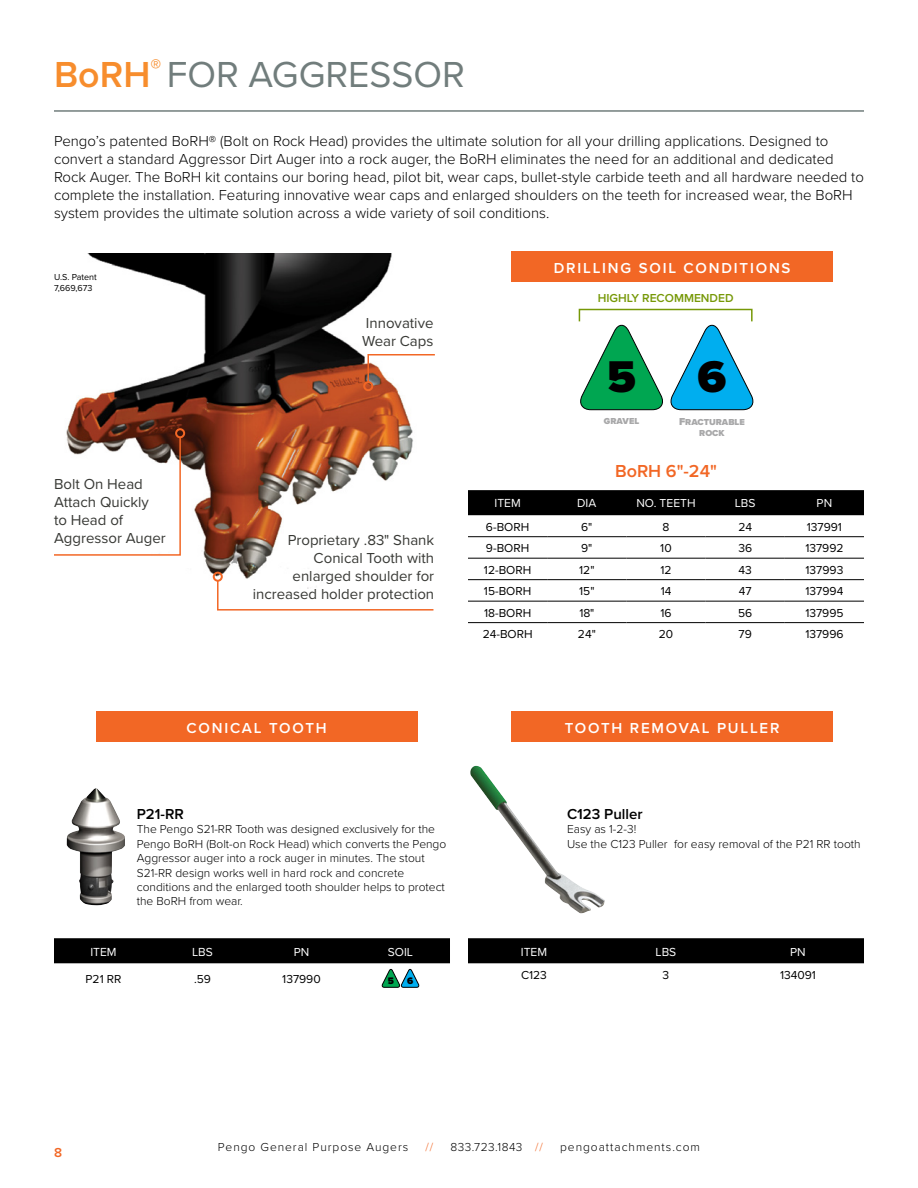
<style>
.page{position:relative;width:918px;height:1188px;background:#fff}
.page>*{position:absolute;margin:0;border:0;box-sizing:border-box;transform-origin:0 0}
.t1{font:900 46.05px "Proxima Nova";color:#000}
.t2{font:37.5px "Proxima Nova";color:#717d7c}
.t3{font:600 18px "Proxima Nova";color:#f26725}
.t4{font:300 15px/18px "Proxima Nova";color:#000}
.t5{font:15px/18px "Proxima Nova";color:#383935}
.t6{font:600 15px "Proxima Nova";letter-spacing:.12em;color:#fff}
.t7{font:600 15px "Proxima Nova";color:#000}
.t8{font:600 13.5px "Proxima Nova";color:#f26725}
.t9{font:12.15px "Proxima Nova";color:#fff}
.t10{font:300 12px/14.4px "Proxima Nova";color:#000}
.t11{font:12px "Proxima Nova";color:#000}
.t12{font:300 12px "Proxima Nova";letter-spacing:.08em;color:#000}
.t13{font:12px "Proxima Nova";color:#fff}
.t14{font:600 12px "Proxima Nova";color:#769807}
.t15{font:300 12px "Proxima Nova";letter-spacing:.04em;color:#000}
.t16{font:300 12px "Proxima Nova";color:#f26725}
.t17{font:900 9.75px "Proxima Nova";color:#000}
.t18{font:900 9px/10.8px "Proxima Nova";color:#a8a8a9;text-align:center}
.t19{font:9px/10.8px "Proxima Nova";color:#000}
.s1{font-weight:600;color:#f78d2d}
.s2{font-size:10.5px}
.s3{color:#f26725}
</style>
<div class="page">
<hr style="left:54px;top:110px;width:810px;height:2px;background:#717d7c">
<div style="left:468px;top:490px;width:396px;height:25px;background:#000"></div>
<hr style="left:468px;top:536px;width:79px;height:1px;background:#000">
<hr style="left:547px;top:536px;width:79px;height:1px;background:#000">
<hr style="left:626px;top:536px;width:80px;height:1px;background:#000">
<hr style="left:706px;top:536px;width:79px;height:1px;background:#000">
<hr style="left:785px;top:536px;width:79px;height:1px;background:#000">
<hr style="left:468px;top:558px;width:79px;height:1px;background:#000">
<hr style="left:547px;top:558px;width:79px;height:1px;background:#000">
<hr style="left:626px;top:558px;width:80px;height:1px;background:#000">
<hr style="left:706px;top:558px;width:79px;height:1px;background:#000">
<hr style="left:785px;top:558px;width:79px;height:1px;background:#000">
<hr style="left:468px;top:579px;width:79px;height:1px;background:#000">
<hr style="left:547px;top:579px;width:79px;height:1px;background:#000">
<hr style="left:626px;top:579px;width:80px;height:1px;background:#000">
<hr style="left:706px;top:579px;width:79px;height:1px;background:#000">
<hr style="left:785px;top:579px;width:79px;height:1px;background:#000">
<hr style="left:468px;top:601px;width:79px;height:1px;background:#000">
<hr style="left:547px;top:601px;width:79px;height:1px;background:#000">
<hr style="left:626px;top:601px;width:80px;height:1px;background:#000">
<hr style="left:706px;top:601px;width:79px;height:1px;background:#000">
<hr style="left:785px;top:601px;width:79px;height:1px;background:#000">
<hr style="left:468px;top:622px;width:79px;height:1px;background:#000">
<hr style="left:547px;top:622px;width:79px;height:1px;background:#000">
<hr style="left:626px;top:622px;width:80px;height:1px;background:#000">
<hr style="left:706px;top:622px;width:79px;height:1px;background:#000">
<hr style="left:785px;top:622px;width:79px;height:1px;background:#000">
<div style="left:54px;top:938px;width:396px;height:25px;background:#000"></div>
<svg style="left:381px;top:969px;width:38px;height:18px"></svg>
<div style="left:468px;top:938px;width:396px;height:25px;background:#000"></div>
<img style="left:66px;top:253px;width:347px;height:329px">
<img style="left:66px;top:788px;width:59px;height:117px">
<img style="left:470px;top:766px;width:135px;height:147px">
<svg style="left:367px;top:353px;width:68px;height:31px"></svg>
<div style="left:363px;top:381px;width:10px;height:10px;border:2px solid #f26725;border-radius:50%"></div>
<div style="left:579px;top:309px;width:174px;height:13px;border:2px solid #769807"></div>
<svg style="left:580px;top:324px;width:174px;height:86px"></svg>
<div style="left:511px;top:252px;width:322px;height:30px;background:#f26725"></div>
<svg style="left:54px;top:436px;width:128px;height:120px"></svg>
<div style="left:175px;top:428px;width:10px;height:10px;border:2px solid #f26725;border-radius:50%"></div>
<svg style="left:217px;top:579px;width:217px;height:32px"></svg>
<div style="left:213px;top:572px;width:10px;height:10px;border:2px solid #f26725;border-radius:50%"></div>
<div style="left:96px;top:712px;width:321px;height:30px;background:#f26725"></div>
<div style="left:511px;top:712px;width:322px;height:30px;background:#f26725"></div>
<h2 class="t2" style="left:54px;top:46px;width:412px"><span class="s1">BoRH</span><sup>®</sup> FOR AGGRESSOR</h2>
<p class="t4" style="left:54px;top:132px;width:812px">Pengo’s patented BoRH® (Bolt on Rock Head) provides the ultimate solution for all your drilling applications. Designed to convert a standard Aggressor Dirt Auger into a rock auger, the BoRH eliminates the need for an additional and dedicated Rock Auger. The BoRH kit contains our boring head, pilot bit, wear caps, bullet-style carbide teeth and all hardware needed to complete the installation. Featuring innovative wear caps and enlarged shoulders on the teeth for increased wear, the BoRH system provides the ultimate solution across a wide variety of soil conditions.</p>
<p class="t19" style="left:54px;top:271px;width:44px">U.S. Patent<br>7,669,673</p>
<p class="t5" style="left:54px;top:474px;width:113px">Bolt On Head<br>Attach Quickly<br>to Head of<br>Aggressor Auger</p>
<p class="t5" style="left:362px;top:313px;width:73px">Innovative<br>Wear Caps</p>
<p class="t5" style="left:253px;top:530px;width:183px;text-align:right">Proprietary .83" Shank<br>Conical Tooth with enlarged shoulder for increased holder protection</p>
<p class="t6" style="left:554px;top:256px;width:238px">DRILLING SOIL CONDITIONS</p>
<p class="t14" style="left:598px;top:289px;width:137px">HIGHLY RECOMMENDED</p>
<h1 class="t1" style="left:607px;top:342px;width:30px">5</h1>
<p class="t18" style="left:604px;top:415px;width:37px">GRAVEL</p>
<h1 class="t1" style="left:698px;top:342px;width:30px">6</h1>
<p class="t18" style="left:679px;top:416px;width:67px"><span class="s2">F</span>RACTURABLE<br>ROCK</p>
<p class="t3" style="left:615px;top:458px;width:103px">BoRH 6"-24"</p>
<p class="t9" style="left:494px;top:494px;width:28px">ITEM</p>
<p class="t9" style="left:577px;top:494px;width:21px">DIA</p>
<p class="t13" style="left:636px;top:494px;width:61px">NO. TEETH</p>
<p class="t13" style="left:735px;top:494px;width:22px">LBS</p>
<p class="t13" style="left:817px;top:494px;width:17px">PN</p>
<p class="t11" style="left:486px;top:518px;width:45px">6-BORH</p>
<p class="t11" style="left:581px;top:518px;width:13px">6"</p>
<p class="t11" style="left:663px;top:518px;width:8px">8</p>
<p class="t11" style="left:738px;top:518px;width:15px">24</p>
<p class="t11" style="left:807px;top:518px;width:37px">137991</p>
<p class="t11" style="left:486px;top:539px;width:45px">9-BORH</p>
<p class="t11" style="left:581px;top:539px;width:13px">9"</p>
<p class="t11" style="left:660px;top:539px;width:13px">10</p>
<p class="t11" style="left:738px;top:539px;width:15px">36</p>
<p class="t11" style="left:805px;top:539px;width:40px">137992</p>
<p class="t11" style="left:484px;top:561px;width:49px">12-BORH</p>
<p class="t11" style="left:579px;top:561px;width:17px">12"</p>
<p class="t11" style="left:660px;top:561px;width:13px">12</p>
<p class="t11" style="left:739px;top:561px;width:15px">43</p>
<p class="t11" style="left:806px;top:561px;width:39px">137993</p>
<p class="t11" style="left:484px;top:582px;width:49px">15-BORH</p>
<p class="t11" style="left:579px;top:582px;width:17px">15"</p>
<p class="t11" style="left:661px;top:582px;width:12px">14</p>
<p class="t11" style="left:739px;top:582px;width:14px">47</p>
<p class="t11" style="left:806px;top:582px;width:39px">137994</p>
<p class="t11" style="left:484px;top:604px;width:49px">18-BORH</p>
<p class="t11" style="left:579px;top:604px;width:17px">18"</p>
<p class="t11" style="left:660px;top:604px;width:13px">16</p>
<p class="t11" style="left:738px;top:604px;width:16px">56</p>
<p class="t11" style="left:805px;top:604px;width:40px">137995</p>
<p class="t11" style="left:483px;top:625px;width:51px">24-BORH</p>
<p class="t11" style="left:578px;top:625px;width:19px">24"</p>
<p class="t11" style="left:659px;top:625px;width:16px">20</p>
<p class="t11" style="left:739px;top:625px;width:15px">79</p>
<p class="t11" style="left:805px;top:625px;width:40px">137996</p>
<p class="t6" style="left:186px;top:717px;width:142px">CONICAL TOOTH</p>
<p class="t6" style="left:565px;top:717px;width:216px">TOOTH REMOVAL PULLER</p>
<p class="t7" style="left:137px;top:803px;width:49px">P21-RR</p>
<p class="t10" style="left:137px;top:821px;width:311px">The Pengo S21-RR Tooth was designed exclusively for the Pengo BoRH (Bolt-on Rock Head) which converts the Pengo Aggressor auger into a rock auger in minutes. The stout S21-RR design works well in hard rock and concrete conditions and the enlarged tooth shoulder helps to protect the BoRH from wear.</p>
<p class="t9" style="left:90px;top:942px;width:28px">ITEM</p>
<p class="t9" style="left:192px;top:942px;width:22px">LBS</p>
<p class="t13" style="left:294px;top:943px;width:17px">PN</p>
<p class="t13" style="left:388px;top:943px;width:27px">SOIL</p>
<p class="t11" style="left:86px;top:970px;width:37px">P21 RR</p>
<p class="t11" style="left:194px;top:970px;width:18px">.59</p>
<p class="t11" style="left:282px;top:970px;width:40px">137990</p>
<p class="t17" style="left:388px;top:973px;width:8px">5</p>
<p class="t17" style="left:407px;top:973px;width:8px">6</p>
<p class="t7" style="left:567px;top:803px;width:77px">C123 Puller</p>
<p class="t10" style="left:567px;top:821px;width:295px">Easy as 1-2-3!<br>Use the C123 Puller for easy removal of the P21 RR tooth</p>
<p class="t9" style="left:521px;top:942px;width:28px">ITEM</p>
<p class="t9" style="left:656px;top:942px;width:22px">LBS</p>
<p class="t13" style="left:790px;top:943px;width:17px">PN</p>
<p class="t11" style="left:521px;top:966px;width:27px">C123</p>
<p class="t11" style="left:663px;top:966px;width:8px">3</p>
<p class="t11" style="left:780px;top:966px;width:37px">134091</p>
<p class="t8" style="left:54px;top:1142px;width:10px">8</p>
<p class="t12" style="left:218px;top:1138px;width:192px">Pengo General Purpose Augers</p>
<p class="t16" style="left:426px;top:1138px;width:9px">//</p>
<p class="t15" style="left:451px;top:1138px;width:94px">833.723.1843 <span class="s3">//</span></p>
<p class="t12" style="left:560px;top:1138px;width:141px">pengoattachments.com</p>
</div>
